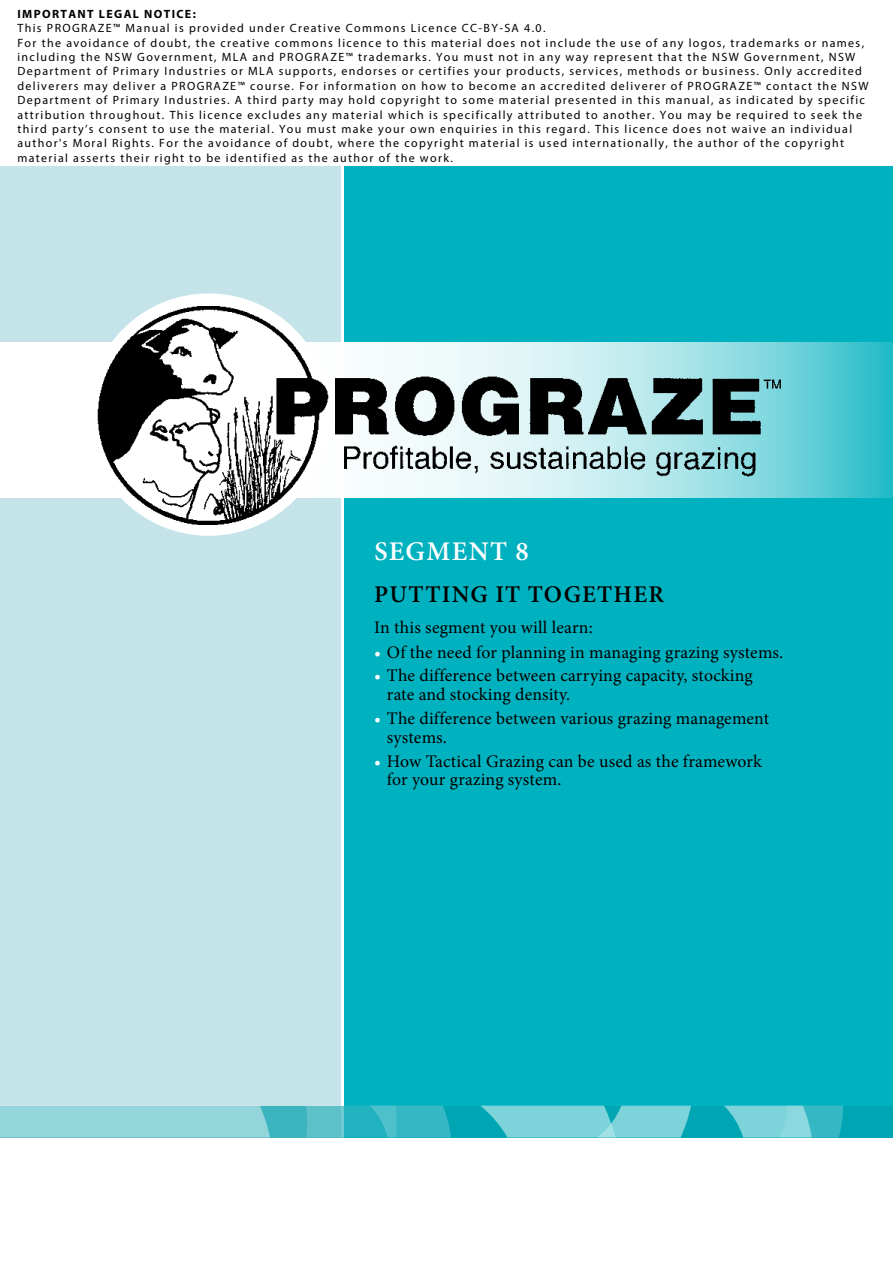
<style>
.page{position:relative;width:893px;height:1263px;background:#fff}
.page>*{position:absolute;margin:0;border:0;box-sizing:border-box;transform-origin:0 0}
.tab_heading{font:600 27px "Minion Pro";letter-spacing:.05em;color:#fff}
.tab_sub_heading{font:600 24px "Minion Pro";letter-spacing:.05em;color:#000}
.text_body{font:17.7px/18.8px "Minion Pro";letter-spacing:.01em;color:#000}
.t1{font:12px/14.4px "Myriad Pro";letter-spacing:.11em;color:#000}
.t2{font:700 12px "Myriad Pro";letter-spacing:.115em;color:#000}
.s1{color:#fff}
</style>
<div class="page">
<div style="left:0;top:166px;width:340px;height:971px;background:#c5e4e9"></div>
<div style="left:88px;top:293px;width:242px;height:243px;background:#fff;border-radius:50%"></div>
<div style="left:344px;top:166px;width:549px;height:971px;background:#00b1bf"></div>
<svg style="left:0;top:342px;width:893px;height:155px;background:#a2e2e7"></svg>
<img style="left:96px;top:305px;width:690px;height:219px">
<svg style="left:270px;top:1106px;width:623px;height:31px;fill:#00a5b3"></svg>
<div style="left:0;top:1106px;width:270px;height:31px;background:#94d5db"></div>
<svg style="left:306px;top:1106px;width:145px;height:31px;background:#3cb9c4"></svg>
<svg style="left:724px;top:1106px;width:119px;height:31px;background:#5dc7d0"></svg>
<svg style="left:480px;top:1106px;width:211px;height:31px;background:#6dcdd5"></svg>
<p class="t2" style="left:17px;top:6px;width:180px">IMPORTANT LEGAL NOTICE:</p>
<p class="t1" style="left:17px;top:21px;width:853px">This PROGRAZE™ Manual is provided under Creative Commons Licence CC-BY-SA 4.0.<br>For the avoidance of doubt, the creative commons licence to this material does not include the use of any logos, trademarks or names, including the NSW Government, MLA and PROGRAZE™ trademarks. You must not in any way represent that the NSW Government, NSW Department of Primary Industries or MLA supports, endorses or certifies your products, services, methods or business. Only accredited deliverers may deliver a PROGRAZE™ course. For information on how to become an accredited deliverer of PROGRAZE™ contact the NSW Department of Primary Industries. A third party may hold copyright to some material presented in this manual, as indicated by specific attribution throughout. This licence excludes any material which is specifically attributed to another. You may be required to seek the third party’s consent to use the material. You must make your own enquiries in this regard. This licence does not waive an individual author's Moral Rights. For the avoidance of doubt, where the copyright material is used internationally, the author of the copyright material asserts their right to be identified as the author of the work.</p>
<p class="tab_heading" style="left:374px;top:532px;width:156px">SEGMENT 8</p>
<p class="tab_sub_heading" style="left:374px;top:578px;width:291px">PUTTING IT TOGETHER</p>
<p class="text_body" style="left:374px;top:618px;width:220px">In this segment you will learn:</p>
<p class="text_body" style="left:374px;top:643px;width:411px"><span class="s1">•</span> Of the need for planning in managing grazing systems.</p>
<p class="text_body" style="left:387px;top:666px;width:367px;text-indent:-13px"><span class="s1">•</span> The difference between carrying capacity, stocking rate and stocking density.</p>
<p class="text_body" style="left:387px;top:709px;width:384px;text-indent:-13px"><span class="s1">•</span> The difference between various grazing management systems.</p>
<p class="text_body" style="left:387px;top:752px;width:377px;text-indent:-13px"><span class="s1">•</span> How Tactical Grazing can be used as the framework for your grazing system.</p>
</div>
